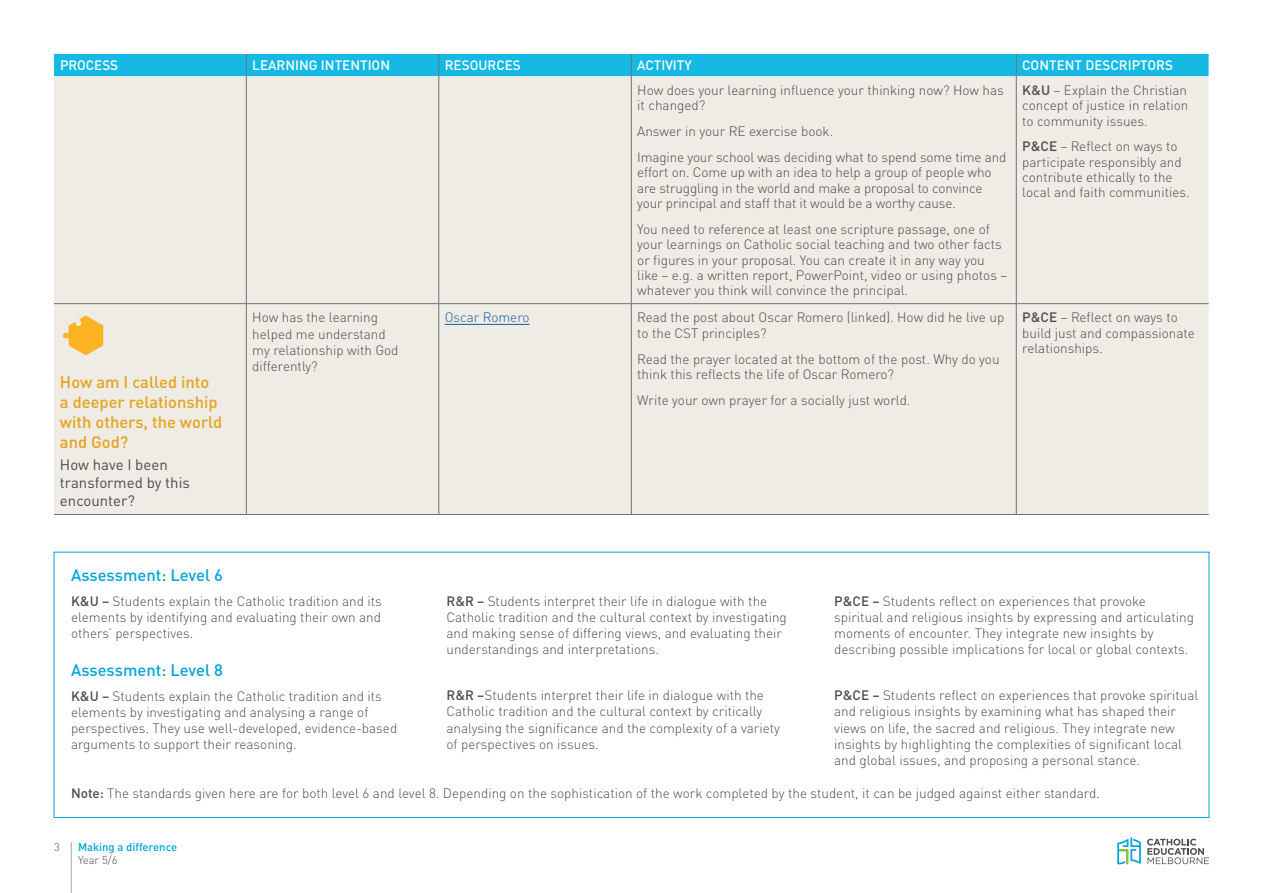
<style>
.page{position:relative;width:1263px;height:893px;background:#fff}
.page>*{position:absolute;margin:0;border:0;box-sizing:border-box;transform-origin:0 0}
.t1{font:500 16.5px/19.8px "DINOT";color:#e4a41e}
.t2{font:500 16.5px "DINOT";color:#00a4da}
.t3{font:15px/18px "DINOT";color:#4b4c4d}
.Body{font:300 13.5px/16.2px "DINOT";color:#4b4c4d}
.t4{font:500 13.5px "DINOT";color:#fff}
.Body-2{font:300 13.5px "DINOT";color:#175d9e}
.t5{font:500 11.25px "DINOT";color:#00a4da}
.t6{font:300 11.25px "DINOT";color:#4b4c4d}
.s1{font-weight:500}
</style>
<div class="page">
<svg style="left:1147px;top:839px;width:62px;height:25px"></svg>
<svg style="left:1117px;top:837px;width:24px;height:27px"></svg>
<hr style="left:71px;top:842px;width:1px;height:51px;background:#a3a4a8">
<div style="left:54px;top:76px;width:1154px;height:438px;background:#efebe5"></div>
<hr style="left:246px;top:76px;width:1px;height:227px;background:#717275">
<hr style="left:439px;top:76px;width:1px;height:227px;background:#717275">
<hr style="left:631px;top:76px;width:1px;height:227px;background:#717275">
<hr style="left:1016px;top:76px;width:1px;height:227px;background:#717275">
<hr style="left:54px;top:303px;width:192px;height:1px;background:#717275">
<hr style="left:246px;top:303px;width:193px;height:1px;background:#717275">
<hr style="left:246px;top:304px;width:1px;height:210px;background:#717275">
<hr style="left:439px;top:303px;width:192px;height:1px;background:#717275">
<hr style="left:439px;top:304px;width:1px;height:210px;background:#717275">
<hr style="left:631px;top:303px;width:385px;height:1px;background:#717275">
<hr style="left:631px;top:304px;width:1px;height:210px;background:#717275">
<hr style="left:1016px;top:303px;width:192px;height:1px;background:#717275">
<hr style="left:1016px;top:304px;width:1px;height:210px;background:#717275">
<hr style="left:54px;top:514px;width:192px;height:1px;background:#717275">
<hr style="left:246px;top:514px;width:193px;height:1px;background:#717275">
<hr style="left:439px;top:514px;width:192px;height:1px;background:#717275">
<hr style="left:631px;top:514px;width:385px;height:1px;background:#717275">
<hr style="left:1016px;top:514px;width:192px;height:1px;background:#717275">
<div style="left:54px;top:54px;width:1154px;height:22px;background:#15b9e4"></div>
<svg style="left:63px;top:316px;width:40px;height:39px;background:#f7c664"></svg>
<hr style="left:445px;top:324px;width:85px;height:1px;background:#175d9e">
<p class="t4" style="left:60px;top:57px;width:60px">PROCESS</p>
<p class="t4" style="left:252px;top:57px;width:139px">LEARNING INTENTION</p>
<p class="t4" style="left:445px;top:57px;width:78px">RESOURCES</p>
<p class="t4" style="left:637px;top:57px;width:56px">ACTIVITY</p>
<p class="t4" style="left:1022px;top:57px;width:152px">CONTENT DESCRIPTORS</p>
<p class="Body" style="left:637px;top:82px;width:368px;line-height:15.3px">How does your learning influence your thinking now? How has it changed?</p>
<p class="Body" style="left:637px;top:123px;width:198px">Answer in your RE exercise book.</p>
<p class="Body" style="left:637px;top:149px;width:371px;line-height:15.3px">Imagine your school was deciding what to spend some time and effort on. Come up with an idea to help a group of people who are struggling in the world and make a proposal to convince your principal and staff that it would be a worthy cause.</p>
<p class="Body" style="left:637px;top:221px;width:372px;line-height:15.3px">You need to reference at least one scripture passage, one of your learnings on Catholic social teaching and two other facts or figures in your proposal. You can create it in any way you like – e.g. a written report, PowerPoint, video or using photos – whatever you think will convince the principal.</p>
<p class="Body" style="left:1022px;top:82px;width:168px;line-height:15.3px;text-align:justify"><span class="s1">K&amp;U</span> – Explain the Christian concept of justice in relation to community issues.</p>
<p class="Body" style="left:1022px;top:139px;width:169px;line-height:15.3px"><span class="s1">P&amp;CE</span> – Reflect on ways to participate responsibly and contribute ethically to the local and faith communities.</p>
<h1 class="t1" style="left:60px;top:372px;width:164px">How am I called into<br>a deeper relationship with others, the world and God?</h1>
<p class="t3" style="left:60px;top:455px;width:131px">How have I been transformed by this encounter?</p>
<p class="Body" style="left:252px;top:309px;width:148px">How has the learning helped me understand my relationship with God differently?</p>
<p class="Body-2" style="left:445px;top:309px;width:86px">Oscar Romero</p>
<p class="Body" style="left:637px;top:310px;width:369px;line-height:15.3px">Read the post about Oscar Romero (linked). How did he live up to the CST principles?</p>
<p class="Body" style="left:637px;top:351px;width:364px;line-height:15.3px">Read the prayer located at the bottom of the post. Why do you think this reflects the life of Oscar Romero?</p>
<p class="Body" style="left:637px;top:392px;width:275px">Write your own prayer for a socially just world.</p>
<p class="Body" style="left:1022px;top:310px;width:174px;line-height:15.3px"><span class="s1">P&amp;CE</span> – Reflect on ways to build just and compassionate relationships.</p>
<h1 class="t2" style="left:71px;top:565px;width:153px">Assessment: Level 6</h1>
<p class="Body" style="left:71px;top:593px;width:312px;text-align:justify"><span class="s1">K&amp;U –</span> Students explain the Catholic tradition and its elements by identifying and evaluating their own and others’ perspectives.</p>
<h1 class="t2" style="left:71px;top:659px;width:153px">Assessment: Level 8</h1>
<p class="Body" style="left:71px;top:687px;width:328px"><span class="s1">K&amp;U –</span> Students explain the Catholic tradition and its elements by investigating and analysing a range of perspectives. They use well-developed, evidence-based arguments to support their reasoning.</p>
<p class="Body" style="left:446px;top:593px;width:342px"><span class="s1">R&amp;R –</span> Students interpret their life in dialogue with the Catholic tradition and the cultural context by investigating and making sense of differing views, and evaluating their understandings and interpretations.</p>
<p class="Body" style="left:446px;top:687px;width:335px"><span class="s1">R&amp;R –</span>Students interpret their life in dialogue with the Catholic tradition and the cultural context by critically analysing the significance and the complexity of a variety of perspectives on issues.</p>
<p class="Body" style="left:834px;top:593px;width:361px"><span class="s1">P&amp;CE –</span> Students reflect on experiences that provoke spiritual and religious insights by expressing and articulating moments of encounter. They integrate new insights by describing possible implications for local or global contexts.</p>
<p class="Body" style="left:834px;top:687px;width:366px"><span class="s1">P&amp;CE –</span> Students reflect on experiences that provoke spiritual and religious insights by examining what has shaped their views on life, the sacred and religious. They integrate new insights by highlighting the complexities of significant local and global issues, and proposing a personal stance.</p>
<p class="Body" style="left:71px;top:785px;width:1030px"><span class="s1">Note:</span> The standards given here are for both level 6 and level 8. Depending on the sophistication of the work completed by the student, it can be judged against either standard.</p>
<p class="t6" style="left:54px;top:840px;width:7px">3</p>
<p class="t5" style="left:78px;top:839px;width:101px">Making a difference</p>
<p class="t6" style="left:78px;top:853px;width:41px">Year 5/6</p>
</div>
